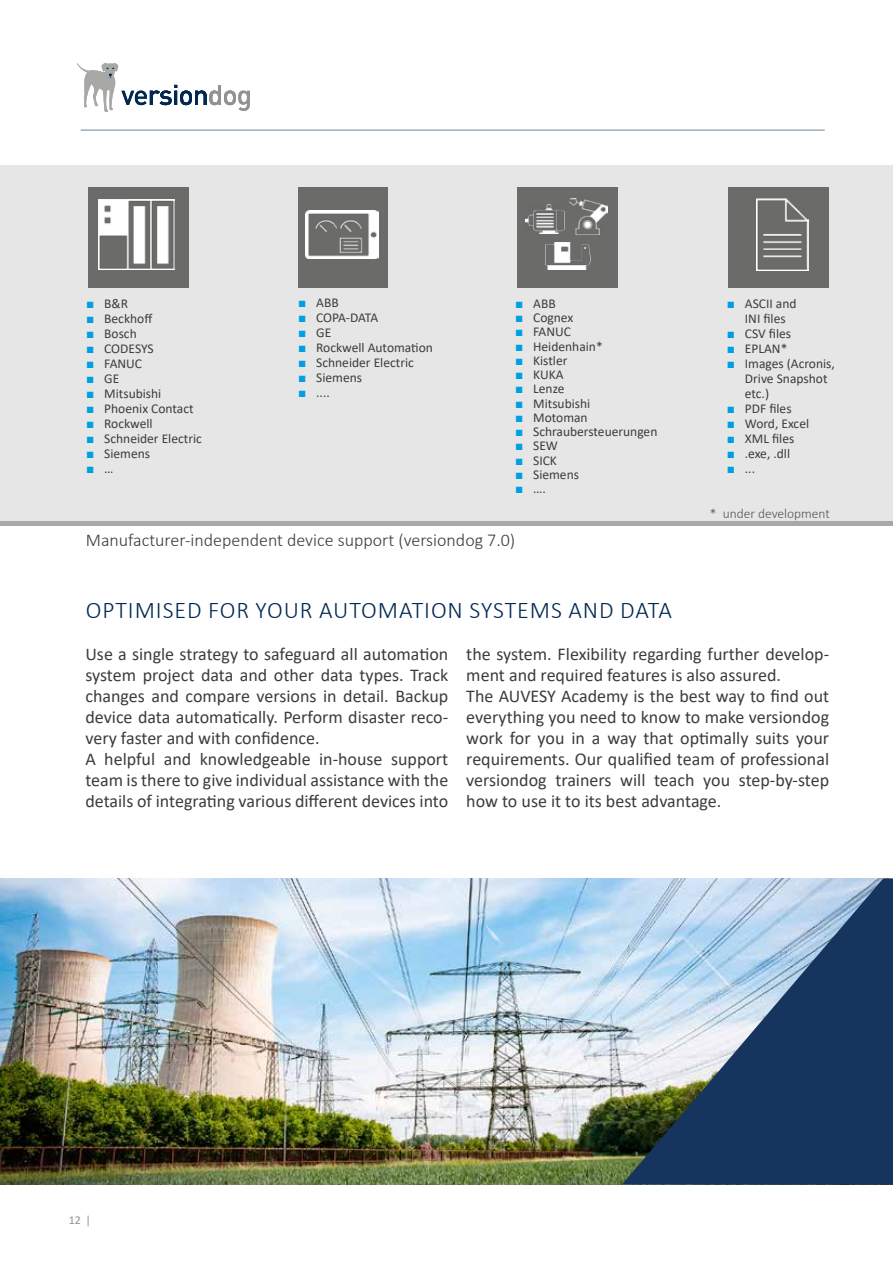
<style>
.page{position:relative;width:893px;height:1263px;background:#fff}
.page>*{position:absolute;margin:0;border:0;box-sizing:border-box;transform-origin:0 0}
.t1{font:300 24px "Calibri";letter-spacing:.04em;color:#002851}
.t2{font:18px/21px "Calibri";color:#3c3c3b}
.t3{font:300 18px "Calibri";color:#3c3c3b}
.t4{font:13.5px/15px "Calibri";color:#3c3c3b;text-align:center}
.t5{font:300 13.5px "Calibri";color:#575756}
.t6{font:13.5px "Calibri";letter-spacing:-.045em;color:#3c3c3b}
.t7{font:13.5px "Arial Narrow";color:#009fe3}
.t8{font:12px "Calibri";color:#929292}
.s1{font-family:"Arial Narrow";color:#009fe3}
.s2{font-family:"Calibri";color:#3c3c3b}
</style>
<div class="page">
<svg style="left:77px;top:63px;width:173px;height:49px"></svg>
<hr style="left:81px;top:130px;width:744px;height:1px;background:#6b8799">
<div style="left:0;top:165px;width:893px;height:356px;background:#e6e6e6"></div>
<div style="left:88px;top:187px;width:101px;height:101px;background:#6b6b6a"></div>
<img style="left:99px;top:200px;width:75px;height:70px">
<div style="left:298px;top:187px;width:89px;height:101px;background:#6b6b6a"></div>
<img style="left:306px;top:210px;width:73px;height:49px">
<div style="left:517px;top:187px;width:100px;height:101px;background:#6b6b6a"></div>
<img style="left:526px;top:204px;width:38px;height:29px">
<img style="left:545px;top:242px;width:46px;height:28px">
<img style="left:569px;top:198px;width:38px;height:37px">
<div style="left:729px;top:187px;width:100px;height:101px;background:#6b6b6a"></div>
<img style="left:756px;top:199px;width:52px;height:71px">
<img style="left:0;top:878px;width:622px;height:306px">
<svg style="left:622px;top:878px;width:271px;height:306px;background:#637d98"></svg>
<div style="left:0;top:521px;width:893px;height:5px;background:#a8a8a7"></div>
<p class="t4" style="left:87px;top:295px;width:42px"><span class="s1">■</span> B&amp;R</p>
<p class="t4" style="left:87px;top:310px;width:67px"><span class="s1">■</span> Beckhoff</p>
<p class="t4" style="left:87px;top:325px;width:51px"><span class="s1">■</span> Bosch</p>
<p class="t4" style="left:87px;top:340px;width:68px"><span class="s1">■</span> CODESYS</p>
<p class="t4" style="left:87px;top:355px;width:56px"><span class="s1">■</span> FANUC</p>
<p class="t4" style="left:87px;top:370px;width:34px"><span class="s1">■</span> GE</p>
<p class="t4" style="left:87px;top:385px;width:76px"><span class="s1">■</span> Mitsubishi</p>
<p class="t4" style="left:87px;top:400px;width:108px"><span class="s1">■</span> Phoenix Contact</p>
<p class="t4" style="left:87px;top:415px;width:67px"><span class="s1">■</span> Rockwell</p>
<p class="t4" style="left:87px;top:430px;width:116px"><span class="s1">■</span> Schneider Electric</p>
<p class="t4" style="left:87px;top:445px;width:64px"><span class="s1">■</span> Siemens</p>
<p class="t7" style="left:87px;top:458px;width:28px">■ <span class="s2">…</span></p>
<p class="t4" style="left:299px;top:295px;width:41px"><span class="s1">■</span> ABB</p>
<p class="t6" style="left:299px;top:308px;width:81px"><span class="s1">■</span> COPA-DATA</p>
<p class="t4" style="left:299px;top:325px;width:34px"><span class="s1">■</span> GE</p>
<p class="t4" style="left:299px;top:340px;width:135px"><span class="s1">■</span> Rockwell Automation</p>
<p class="t4" style="left:299px;top:355px;width:116px"><span class="s1">■</span> Schneider Electric</p>
<p class="t4" style="left:299px;top:370px;width:64px"><span class="s1">■</span> Siemens</p>
<p class="t4" style="left:299px;top:385px;width:32px"><span class="s1">■</span> ....</p>
<p class="t4" style="left:516px;top:295px;width:41px"><span class="s1">■</span> ABB</p>
<p class="t4" style="left:516px;top:310px;width:59px"><span class="s1">■</span> Cognex</p>
<p class="t4" style="left:516px;top:324px;width:56px"><span class="s1">■</span> FANUC</p>
<p class="t4" style="left:516px;top:338px;width:88px"><span class="s1">■</span> Heidenhain*</p>
<p class="t4" style="left:516px;top:352px;width:53px"><span class="s1">■</span> Kistler</p>
<p class="t4" style="left:516px;top:367px;width:49px"><span class="s1">■</span> KUKA</p>
<p class="t4" style="left:516px;top:381px;width:50px"><span class="s1">■</span> Lenze</p>
<p class="t4" style="left:516px;top:395px;width:76px"><span class="s1">■</span> Mitsubishi</p>
<p class="t4" style="left:516px;top:410px;width:73px"><span class="s1">■</span> Motoman</p>
<p class="t4" style="left:516px;top:424px;width:143px"><span class="s1">■</span> Schraubersteuerungen</p>
<p class="t4" style="left:516px;top:438px;width:43px"><span class="s1">■</span> SEW</p>
<p class="t4" style="left:516px;top:452px;width:42px"><span class="s1">■</span> SICK</p>
<p class="t4" style="left:516px;top:467px;width:64px"><span class="s1">■</span> Siemens</p>
<p class="t4" style="left:516px;top:481px;width:31px"><span class="s1">■</span> ….</p>
<p class="t3" style="left:86px;top:529px;width:431px">Manufacturer-independent device support (versiondog 7.0)</p>
<h1 class="t1" style="left:86px;top:595px;width:588px">OPTIMISED FOR YOUR AUTOMATION SYSTEMS AND DATA</h1>
<p class="t4" style="left:728px;top:295px;width:70px"><span class="s1">■</span> ASCII and<br>INI files</p>
<p class="t4" style="left:728px;top:325px;width:65px"><span class="s1">■</span> CSV files</p>
<p class="t4" style="left:728px;top:340px;width:61px"><span class="s1">■</span> EPLAN*</p>
<p class="t4" style="left:745px;top:355px;width:91px;text-align:left;text-indent:-17px"><span class="s1">■</span> Images (Acronis,<br>Drive Snapshot etc.)</p>
<p class="t4" style="left:728px;top:400px;width:65px"><span class="s1">■</span> PDF files</p>
<p class="t4" style="left:728px;top:415px;width:83px"><span class="s1">■</span> Word, Excel</p>
<p class="t4" style="left:728px;top:430px;width:68px"><span class="s1">■</span> XML files</p>
<p class="t4" style="left:728px;top:445px;width:64px"><span class="s1">■</span> .exe, .dll</p>
<p class="t4" style="left:728px;top:460px;width:29px"><span class="s1">■</span> ...</p>
<p class="t5" style="left:710px;top:505px;width:122px">* under development</p>
<p class="t2" style="left:85px;top:643px;width:364px">Use a single strategy to safeguard all automation system project data and other data types. Track changes and compare versions in detail. Backup device data automatically. Perform disaster reco&shy;very faster and with confidence.<br>A helpful and knowledgeable in-house support team is there to give individual assistance with the details of integrating various different devices into</p>
<p class="t2" style="left:466px;top:643px;width:364px">the system. Flexibility regarding further develop&shy;ment and required features is also assured.<br>The AUVESY Academy is the best way to find out everything you need to know to make versiondog work for you in a way that optimally suits your requirements. Our qualified team of professional versiondog trainers will teach you step-by-step how to use it to its best advantage.</p>
<p class="t8" style="left:69px;top:1212px;width:23px">12 |</p>
</div>
